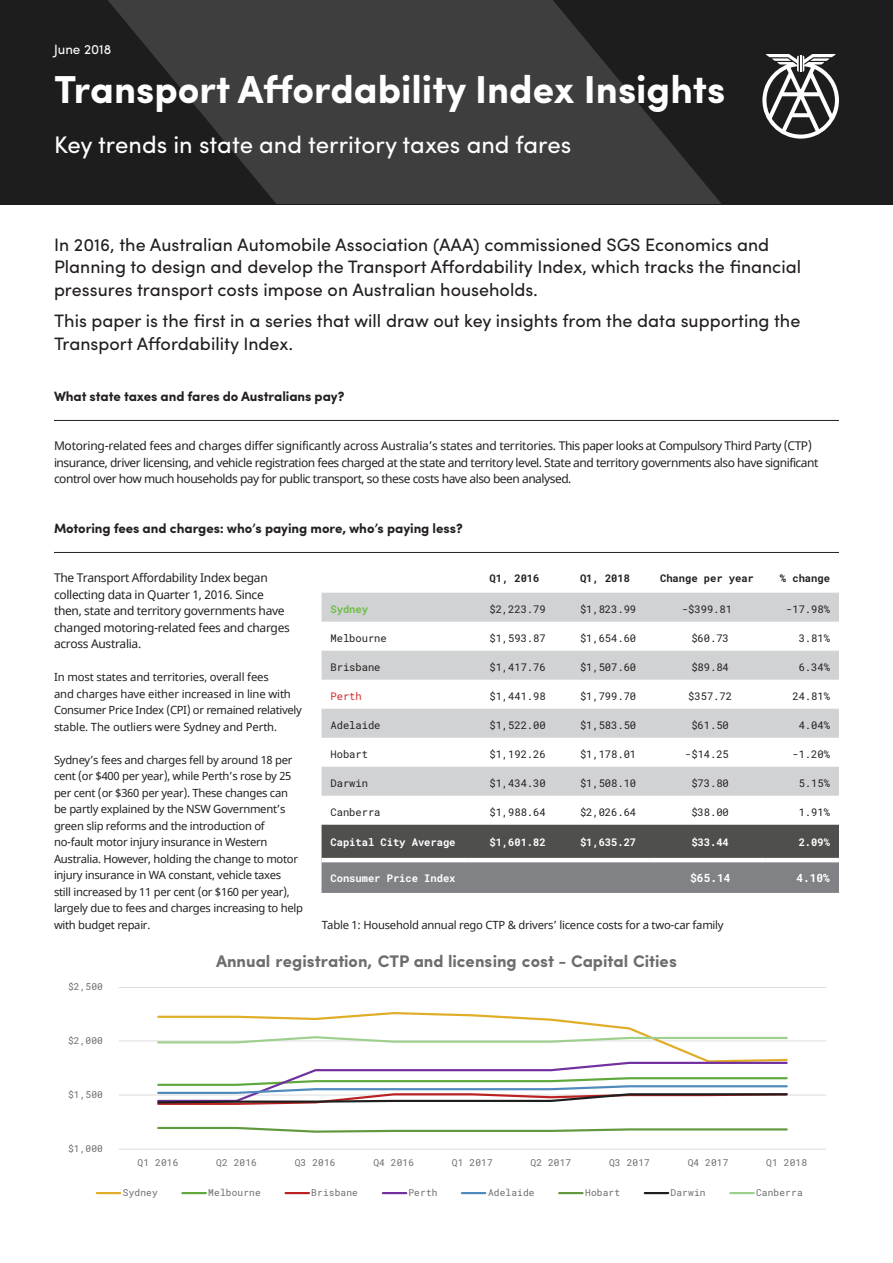
<style>
.page{position:relative;width:893px;height:1263px;background:#fff}
.page>*{position:absolute;margin:0;border:0;box-sizing:border-box;transform-origin:0 0}
.Heading_1{font:700 39px "Sofia Pro";color:#fff}
.t1{font:24px "Sofia Pro";color:#fff}
.t2{font:18px/22.5px "Sofia Pro";color:#231f20}
.t3{font:700 16.8px "Sofia Pro";letter-spacing:-.005em;color:#6d6d6d}
.Heading_2{font:700 13.5px "Sofia Pro";letter-spacing:-.005em;color:#231f20}
.t4{font:13.5px "Sofia Pro";color:#fff}
.Body{font:12px/16.5px "Noto Sans";letter-spacing:-.04em;color:#231f20}
.Body-2{font:11.25px/16.5px "Noto Sans";letter-spacing:-.025em;color:#231f20}
.Body-3{font:700 11.25px "Roboto Mono";color:#fff}
.Body-4{font:10.5px "Roboto Mono";letter-spacing:-.005em;color:#231f20}
.Body-5{font:700 10.5px "Roboto Mono";letter-spacing:-.005em;color:#fff}
.Body-6{font:700 10.5px "Roboto Mono";letter-spacing:-.005em;color:#231f20}
.Body-7{font:700 10.5px "Roboto Mono";letter-spacing:-.005em;color:#6dbe46}
.Body-8{font:10.5px "Roboto Mono";letter-spacing:-.005em;color:#d52a27}
.t5{font:9.45px "Roboto Mono";letter-spacing:.015em;color:#6d6d6d}
</style>
<div class="page">
<div style="left:0;top:0;width:893px;height:204px;background:#1c1d1c"></div>
<svg style="left:108px;top:0;width:613px;height:204px;fill:#3e3e3f"></svg>
<svg style="left:762px;top:54px;width:77px;height:85px"></svg>
<hr style="left:54px;top:420px;width:785px;height:1px;background:#231f20">
<hr style="left:54px;top:552px;width:785px;height:1px;background:#231f20">
<svg style="left:322px;top:593px;width:517px;height:203px;fill:#d1d2d4"></svg>
<svg style="left:322px;top:825px;width:517px;height:68px;background:#676869"></svg>
<hr style="left:322px;top:858px;width:146px;height:4px;background:#fff">
<hr style="left:468px;top:858px;width:93px;height:4px;background:#fff">
<hr style="left:561px;top:858px;width:88px;height:4px;background:#fff">
<hr style="left:649px;top:858px;width:116px;height:4px;background:#fff">
<hr style="left:765px;top:858px;width:74px;height:4px;background:#fff">
<hr style="left:119px;top:1095px;width:707px;height:1px;background:#ddd">
<hr style="left:119px;top:1040px;width:707px;height:1px;background:#ddd">
<hr style="left:119px;top:987px;width:707px;height:1px;background:#ddd">
<hr style="left:119px;top:1149px;width:707px;height:1px;background:#ddd">
<svg style="left:157px;top:1126px;width:631px;height:7px"></svg>
<svg style="left:156px;top:1012px;width:633px;height:93px"></svg>
<hr style="left:97px;top:1192px;width:23px;height:2px;background:#e1ac26">
<hr style="left:182px;top:1192px;width:24px;height:2px;background:#5fa83c">
<hr style="left:286px;top:1192px;width:23px;height:2px;background:#bc2221">
<hr style="left:383px;top:1192px;width:23px;height:2px;background:#7030a0">
<hr style="left:462px;top:1192px;width:23px;height:2px;background:#5089bc">
<hr style="left:559px;top:1192px;width:24px;height:2px;background:#62993e">
<hr style="left:645px;top:1192px;width:23px;height:2px;background:#1e1e1e">
<hr style="left:730px;top:1192px;width:24px;height:2px;background:#9fcf8f">
<p class="t4" style="left:54px;top:39px;width:59px">June 2018</p>
<p class="Heading_1" style="left:54px;top:59px;width:673px">Transport Affordability Index Insights</p>
<p class="t1" style="left:54px;top:127px;width:519px">Key trends in state and territory taxes and fares</p>
<p class="t2" style="left:54px;top:232px;width:749px">In 2016, the Australian Automobile Association (AAA) commissioned SGS Economics and<br>Planning to design and develop the Transport Affordability Index, which tracks the financial pressures transport costs impose on Australian households.</p>
<p class="t2" style="left:54px;top:308px;width:748px">This paper is the first in a series that will draw out key insights from the data supporting the<br>Transport Affordability Index.</p>
<p class="Heading_2" style="left:54px;top:385px;width:292px">What state taxes and fares do Australians pay?</p>
<p class="Body" style="left:54px;top:438px;width:766px">Motoring-related fees and charges differ significantly across Australia’s states and territories. This paper looks at Compulsory Third Party (CTP) insurance, driver licensing, and vehicle registration fees charged at the state and territory level. State and territory governments also have significant control over how much households pay for public transport, so these costs have also been analysed.</p>
<p class="Heading_2" style="left:54px;top:517px;width:410px">Motoring fees and charges: who’s paying more, who’s paying less?</p>
<p class="Body" style="left:54px;top:570px;width:237px">The Transport Affordability Index began collecting data in Quarter 1, 2016. Since then, state and territory governments have changed motoring-related fees and charges across Australia.</p>
<p class="Body-2" style="left:54px;top:669px;width:249px">In most states and territories, overall fees<br>and charges have either increased in line with Consumer Price Index (CPI) or remained relatively stable. The outliers were Sydney and Perth.</p>
<p class="Body-2" style="left:54px;top:752px;width:251px">Sydney’s fees and charges fell by around 18 per cent (or $400 per year), while Perth’s rose by 25 per cent (or $360 per year). These changes can be partly explained by the NSW Government’s green slip reforms and the introduction of no-fault motor injury insurance in Western Australia. However, holding the change to motor injury insurance in WA constant, vehicle taxes<br>still increased by 11 per cent (or $160 per year), largely due to fees and charges increasing to help with budget repair.</p>
<p class="Body-6" style="left:489px;top:570px;width:52px">Q1, 2016</p>
<p class="Body-6" style="left:580px;top:570px;width:52px">Q1, 2018</p>
<p class="Body-6" style="left:660px;top:570px;width:95px">Change per year</p>
<p class="Body-6" style="left:780px;top:570px;width:52px">% change</p>
<p class="Body-7" style="left:331px;top:601px;width:39px">Sydney</p>
<p class="Body-4" style="left:489px;top:602px;width:58px">$2,223.79</p>
<p class="Body-4" style="left:580px;top:602px;width:58px">$1,823.99</p>
<p class="Body-4" style="left:682px;top:602px;width:52px">-$399.81</p>
<p class="Body-4" style="left:786px;top:602px;width:45px">-17.98%</p>
<p class="Body-4" style="left:331px;top:631px;width:58px">Melbourne</p>
<p class="Body-4" style="left:489px;top:631px;width:58px">$1,593.87</p>
<p class="Body-4" style="left:580px;top:631px;width:58px">$1,654.60</p>
<p class="Body-4" style="left:691px;top:631px;width:39px">$60.73</p>
<p class="Body-4" style="left:799px;top:631px;width:33px">3.81%</p>
<p class="Body-4" style="left:331px;top:660px;width:52px">Brisbane</p>
<p class="Body-4" style="left:489px;top:660px;width:58px">$1,417.76</p>
<p class="Body-4" style="left:580px;top:660px;width:58px">$1,507.60</p>
<p class="Body-4" style="left:691px;top:660px;width:39px">$89.84</p>
<p class="Body-4" style="left:799px;top:660px;width:33px">6.34%</p>
<p class="Body-8" style="left:331px;top:689px;width:33px">Perth</p>
<p class="Body-4" style="left:489px;top:689px;width:58px">$1,441.98</p>
<p class="Body-4" style="left:580px;top:689px;width:58px">$1,799.70</p>
<p class="Body-4" style="left:688px;top:689px;width:45px">$357.72</p>
<p class="Body-4" style="left:792px;top:689px;width:39px">24.81%</p>
<p class="Body-4" style="left:331px;top:718px;width:52px">Adelaide</p>
<p class="Body-4" style="left:489px;top:718px;width:58px">$1,522.00</p>
<p class="Body-4" style="left:580px;top:718px;width:58px">$1,583.50</p>
<p class="Body-4" style="left:691px;top:718px;width:39px">$61.50</p>
<p class="Body-4" style="left:799px;top:718px;width:33px">4.04%</p>
<p class="Body-4" style="left:331px;top:747px;width:39px">Hobart</p>
<p class="Body-4" style="left:489px;top:747px;width:58px">$1,192.26</p>
<p class="Body-4" style="left:580px;top:747px;width:58px">$1,178.01</p>
<p class="Body-4" style="left:685px;top:747px;width:45px">-$14.25</p>
<p class="Body-4" style="left:792px;top:747px;width:39px">-1.20%</p>
<p class="Body-4" style="left:331px;top:776px;width:39px">Darwin</p>
<p class="Body-4" style="left:489px;top:776px;width:58px">$1,434.30</p>
<p class="Body-4" style="left:580px;top:776px;width:58px">$1,508.10</p>
<p class="Body-4" style="left:691px;top:776px;width:39px">$73.80</p>
<p class="Body-4" style="left:799px;top:776px;width:33px">5.15%</p>
<p class="Body-4" style="left:331px;top:805px;width:52px">Canberra</p>
<p class="Body-4" style="left:489px;top:805px;width:58px">$1,988.64</p>
<p class="Body-4" style="left:580px;top:805px;width:58px">$2,026.64</p>
<p class="Body-4" style="left:691px;top:805px;width:39px">$38.00</p>
<p class="Body-4" style="left:799px;top:805px;width:33px">1.91%</p>
<p class="Body-5" style="left:331px;top:835px;width:127px">Capital City Average</p>
<p class="Body-5" style="left:489px;top:835px;width:58px">$1,601.82</p>
<p class="Body-5" style="left:580px;top:835px;width:58px">$1,635.27</p>
<p class="Body-5" style="left:691px;top:835px;width:39px">$33.44</p>
<p class="Body-5" style="left:799px;top:835px;width:33px">2.09%</p>
<p class="Body-5" style="left:331px;top:870px;width:127px">Consumer Price Index</p>
<p class="Body-3" style="left:690px;top:870px;width:42px">$65.14</p>
<p class="Body-3" style="left:796px;top:870px;width:35px">4.10%</p>
<p class="Body-2" style="left:322px;top:917px;width:403px">Table 1: Household annual rego CTP &amp; drivers’ licence costs for a two-car family</p>
<p class="t5" style="left:68px;top:980px;width:36px">$2,500</p>
<p class="t5" style="left:68px;top:1034px;width:36px">$2,000</p>
<p class="t5" style="left:68px;top:1088px;width:36px">$1,500</p>
<p class="t5" style="left:68px;top:1142px;width:36px">$1,000</p>
<p class="t3" style="left:216px;top:948px;width:462px">Annual registration, CTP and licensing cost - Capital Cities</p>
<p class="t5" style="left:138px;top:1156px;width:42px">Q1 2016</p>
<p class="t5" style="left:216px;top:1156px;width:42px">Q2 2016</p>
<p class="t5" style="left:295px;top:1156px;width:42px">Q3 2016</p>
<p class="t5" style="left:373px;top:1156px;width:42px">Q4 2016</p>
<p class="t5" style="left:452px;top:1156px;width:42px">Q1 2017</p>
<p class="t5" style="left:530px;top:1156px;width:42px">Q2 2017</p>
<p class="t5" style="left:609px;top:1156px;width:42px">Q3 2017</p>
<p class="t5" style="left:688px;top:1156px;width:42px">Q4 2017</p>
<p class="t5" style="left:766px;top:1156px;width:42px">Q1 2018</p>
<p class="t5" style="left:123px;top:1186px;width:36px">Sydney</p>
<p class="t5" style="left:208px;top:1186px;width:54px">Melbourne</p>
<p class="t5" style="left:311px;top:1186px;width:48px">Brisbane</p>
<p class="t5" style="left:408px;top:1186px;width:31px">Perth</p>
<p class="t5" style="left:488px;top:1186px;width:48px">Adelaide</p>
<p class="t5" style="left:585px;top:1186px;width:36px">Hobart</p>
<p class="t5" style="left:671px;top:1186px;width:36px">Darwin</p>
<p class="t5" style="left:756px;top:1186px;width:48px">Canberra</p>
</div>
